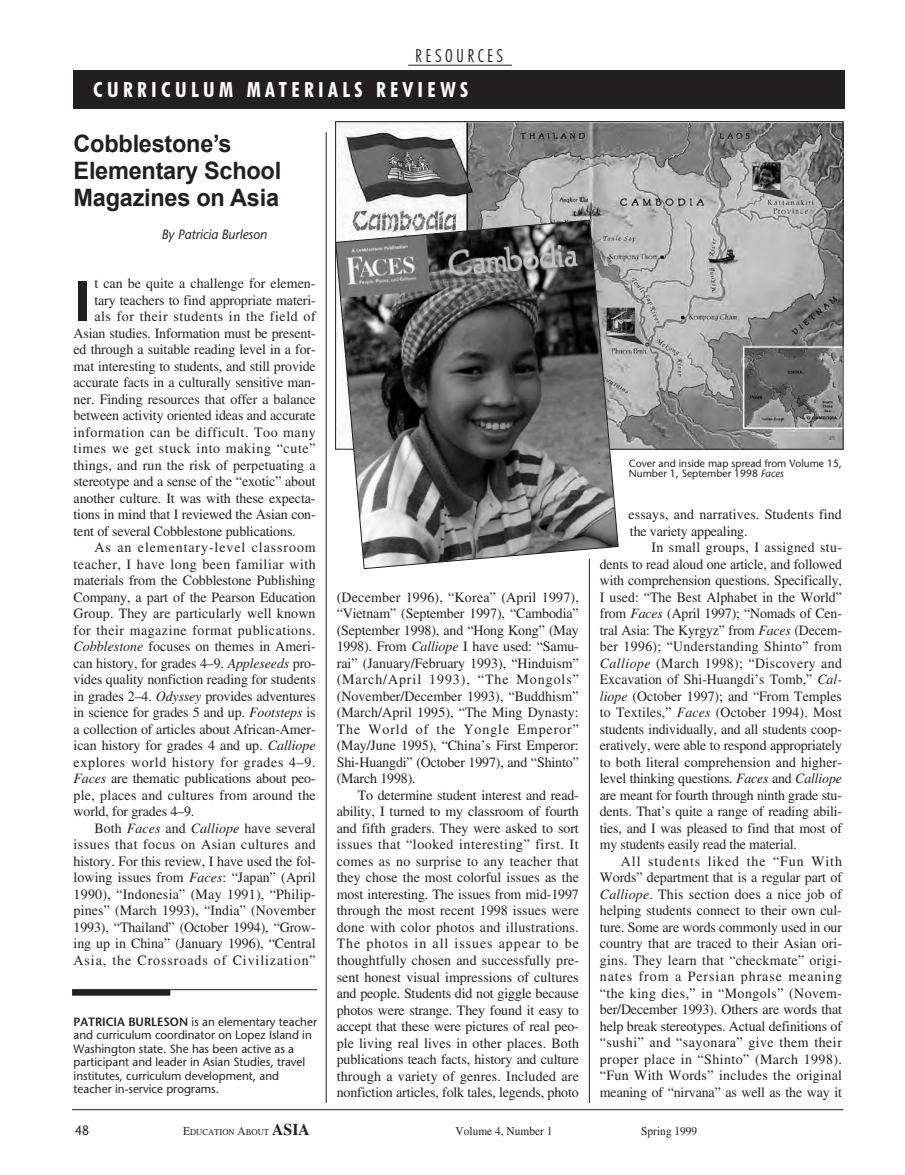
<style>
.page{position:relative;width:905px;height:1175px;background:#fff}
.page>*{position:absolute;margin:0;border:0;box-sizing:border-box;transform-origin:0 0}
.t1{font:800 55.2px "Futura BT";color:#231f20}
.t2{font:700 24px/27px "Arial";letter-spacing:-.01em;color:#231f20}
.t3{font:700 condensed 21px "Futura BT";letter-spacing:.21em;color:#fff}
.t4{font:300 condensed 18px "Futura BT";letter-spacing:.185em;color:#231f20}
.t5{font:14.25px/16.5px "EAA Times";letter-spacing:-.01em;color:#231f20;text-align:justify}
.t6{font:14.25px/16.5px "EAA Times";letter-spacing:.01em;color:#231f20}
.t7{font:14.25px "EAA Times";letter-spacing:.035em;color:#231f20}
.t8{font:14.25px "EAA Times";letter-spacing:.02em;color:#231f20}
.t9{font:14.25px "EAA Times";letter-spacing:.045em;color:#231f20}
.t10{font:14.25px "EAA Times";letter-spacing:.065em;color:#231f20}
.t11{font:14.25px "EAA Times";letter-spacing:.04em;color:#231f20}
.t12{font:italic 13.5px "Stone Sans";color:#231f20;scale:.95 1}
.t13{font:13.5px "Stone Sans";color:#231f20;scale:.9 1}
.t14{font:12px/13.5px "Stone Sans";color:#231f20}
.t15{font:12px "EAA Times";color:#231f20;scale:.95 1}
.t16{font:10.5px/10.5px "Stone Sans";color:#231f20}
.t17{font:9px "EAA Times";color:#231f20;scale:.95 1}
.s1{font-style:italic}
.s2{font-weight:600}
.s3{font-size:12px}
.s4{font-weight:700;font-size:16.5px}
</style>
<div class="page">
<div style="left:74px;top:70px;width:771px;height:39px;background:#231f20"></div>
<hr style="left:408px;top:65px;width:104px;height:1px;background:#231f20">
<hr style="left:72px;top:1109px;width:771px;height:1px;background:#231f20">
<hr style="left:326px;top:132px;width:1px;height:970px;background:#231f20">
<hr style="left:589px;top:559px;width:1px;height:543px;background:#231f20">
<img style="left:337px;top:123px;width:504px;height:324px">
<svg style="left:335px;top:219px;width:284px;height:350px;background:#717171"></svg>
<hr style="left:72px;top:989px;width:245px;height:1px;background:#231f20">
<div style="left:72px;top:989px;width:98px;height:6px;background:#231f20"></div>
<p class="t4" style="left:415px;top:45px;width:89px">RESOURCES</p>
<h3 class="t3" style="left:93px;top:76px;width:376px">CURRICULUM MATERIALS REVIEWS</h3>
<h2 class="t2" style="left:74px;top:130px;width:209px">Cobblestone’s<br>Elementary School<br>Magazines on Asia</h2>
<p class="t12" style="left:162px;top:226px;width:112px">By Patricia Burleson</p>
<h1 class="t1" style="left:74px;top:268px;width:19px">I</h1>
<p class="t5" style="left:94px;top:275px;width:223px">t can be quite a challenge for elemen-</p>
<p class="t5" style="left:94px;top:291px;width:223px">tary teachers to find appropriate materi-</p>
<p class="t11" style="left:94px;top:308px;width:223px">als for their students in the field of</p>
<p class="t5" style="left:74px;top:324px;width:244px">Asian studies. Information must be present-</p>
<p class="t5" style="left:74px;top:341px;width:244px">ed through a suitable reading level in a for-</p>
<p class="t5" style="left:74px;top:357px;width:244px">mat interesting to students, and still provide</p>
<p class="t5" style="left:74px;top:374px;width:244px">accurate facts in a culturally sensitive man-</p>
<p class="t5" style="left:74px;top:390px;width:244px">ner. Finding resources that offer a balance</p>
<p class="t5" style="left:74px;top:407px;width:244px">between activity oriented ideas and accurate</p>
<p class="t7" style="left:74px;top:424px;width:244px">information can be difficult. Too many</p>
<p class="t9" style="left:74px;top:440px;width:243px">times we get stuck into making “cute”</p>
<p class="t6" style="left:74px;top:456px;width:244px">things, and run the risk of perpetuating a</p>
<p class="t5" style="left:74px;top:473px;width:244px">stereotype and a sense of the “exotic” about</p>
<p class="t5" style="left:74px;top:489px;width:243px">another culture. It was with these expecta-</p>
<p class="t5" style="left:74px;top:506px;width:244px">tions in mind that I reviewed the Asian con-</p>
<p class="t5" style="left:74px;top:522px;width:224px">tent of several Cobblestone publications.</p>
<p class="t10" style="left:95px;top:539px;width:223px">As an elementary-level classroom</p>
<p class="t7" style="left:74px;top:556px;width:244px">teacher, I have long been familiar with</p>
<p class="t5" style="left:74px;top:572px;width:243px">materials from the Cobblestone Publishing</p>
<p class="t5" style="left:74px;top:588px;width:244px">Company, a part of the Pearson Education</p>
<p class="t6" style="left:74px;top:605px;width:243px">Group. They are particularly well known</p>
<p class="t7" style="left:74px;top:622px;width:243px">for their magazine format publications.</p>
<p class="t5" style="left:74px;top:638px;width:243px"><span class="s1">Cobblestone</span> focuses on themes in Ameri-</p>
<p class="t5" style="left:74px;top:654px;width:244px">can history, for grades 4–9. <span class="s1">Appleseeds</span> pro-</p>
<p class="t5" style="left:74px;top:671px;width:244px">vides quality nonfiction reading for students</p>
<p class="t5" style="left:74px;top:687px;width:244px">in grades 2–4. <span class="s1">Odyssey</span> provides adventures</p>
<p class="t5" style="left:74px;top:704px;width:244px">in science for grades 5 and up. <span class="s1">Footsteps</span> is</p>
<p class="t5" style="left:74px;top:720px;width:244px">a collection of articles about African-Amer-</p>
<p class="t5" style="left:74px;top:737px;width:244px">ican history for grades 4 and up. <span class="s1">Calliope</span></p>
<p class="t9" style="left:74px;top:754px;width:243px">explores world history for grades 4–9.</p>
<p class="t5" style="left:74px;top:770px;width:244px"><span class="s1">Faces</span> are thematic publications about peo-</p>
<p class="t8" style="left:74px;top:787px;width:244px">ple, places and cultures from around the</p>
<p class="t5" style="left:74px;top:803px;width:122px">world, for grades 4–9.</p>
<p class="t5" style="left:95px;top:819px;width:223px">Both <span class="s1">Faces</span> and <span class="s1">Calliope</span> have several</p>
<p class="t7" style="left:74px;top:836px;width:244px">issues that focus on Asian cultures and</p>
<p class="t5" style="left:74px;top:852px;width:244px">history. For this review, I have used the fol-</p>
<p class="t5" style="left:74px;top:869px;width:243px">lowing issues from <span class="s1">Faces</span>: “Japan” (April</p>
<p class="t8" style="left:74px;top:886px;width:244px">1990), “Indonesia” (May 1991), “Philip-</p>
<p class="t6" style="left:74px;top:902px;width:244px">pines” (March 1993), “India” (November</p>
<p class="t5" style="left:74px;top:918px;width:243px">1993), “Thailand” (October 1994), “Grow-</p>
<p class="t5" style="left:74px;top:935px;width:243px">ing up in China” (January 1996), “Central</p>
<p class="t10" style="left:74px;top:952px;width:244px">Asia, the Crossroads of Civilization”</p>
<p class="t14" style="left:74px;top:1014px;width:245px"><span class="s2">PATRICIA BURLESON</span> is an elementary teacher and curriculum coordinator on Lopez Island in Washington state. She has been active as a participant and leader in Asian Studies, travel institutes, curriculum development, and teacher in-service programs.</p>
<p class="t5" style="left:337px;top:588px;width:244px">(December 1996), “Korea” (April 1997), “Vietnam” (September 1997), “Cambodia” (September 1998), and “Hong Kong” (May 1998). From <span class="s1">Calliope</span> I have used: “Samu&shy;rai” (January/February 1993), “Hinduism” (March/April 1993), “The Mongols” (November/December 1993), “Buddhism” (March/April 1995), “The Ming Dynasty:<br>The World of the Yongle Emperor” (May/June 1995), “China’s First Emperor:<br>Shi-Huangdi” (October 1997), and “Shinto” (March 1998).</p>
<p class="t5" style="left:337px;top:786px;width:244px;text-indent:21px">To determine student interest and read&shy;ability, I turned to my classroom of fourth and fifth graders. They were asked to sort issues that “looked interesting” first. It comes as no surprise to any teacher that they chose the most colorful issues as the most interesting. The issues from mid-1997 through the most recent 1998 issues were done with color photos and illustrations.<br>The photos in all issues appear to be thoughtfully chosen and successfully pre&shy;sent honest visual impressions of cultures and people. Students did not giggle because photos were strange. They found it easy to accept that these were pictures of real peo&shy;ple living real lives in other places. Both publications teach facts, history and culture through a variety of genres. Included are nonfiction articles, folk tales, legends, photo</p>
<p class="t16" style="left:629px;top:458px;width:214px">Cover and inside map spread from Volume 15,<br>Number 1, September 1998 <span class="s1">Faces</span></p>
<p class="t6" style="left:628px;top:506px;width:215px">essays, and narratives. Students find the variety appealing.</p>
<p class="t5" style="left:600px;top:539px;width:244px;text-indent:52px">In small groups, I assigned stu&shy;dents to read aloud one article, and followed with comprehension questions. Specifically, I used: “The Best Alphabet in the World” from <span class="s1">Faces</span> (April 1997); “Nomads of Cen&shy;tral Asia: The Kyrgyz” from <span class="s1">Faces</span> (Decem&shy;ber 1996); “Understanding Shinto” from <span class="s1">Calliope</span> (March 1998); “Discovery and Excavation of Shi-Huangdi’s Tomb,” <span class="s1">Cal&shy;liope</span> (October 1997); and “From Temples to Textiles,” <span class="s1">Faces</span> (October 1994). Most students individually, and all students coop&shy;eratively, were able to respond appropriately to both literal comprehension and higher&shy;level thinking questions. <span class="s1">Faces</span> and <span class="s1">Calliope </span>are meant for fourth through ninth grade stu&shy;dents. That’s quite a range of reading abili&shy;ties, and I was pleased to find that most of my students easily read the material.</p>
<p class="t5" style="left:600px;top:852px;width:244px;text-indent:21px">All students liked the “Fun With Words” department that is a regular part of <span class="s1">Calliope</span>. This section does a nice job of helping students connect to their own cul&shy;ture. Some are words commonly used in our country that are traced to their Asian ori&shy;gins. They learn that “checkmate” origi&shy;nates from a Persian phrase meaning “the king dies,” in “Mongols” (Novem&shy;ber/December 1993). Others are words that help break stereotypes. Actual definitions of “sushi” and “sayonara” give them their proper place in “Shinto” (March 1998). “Fun With Words” includes the original meaning of “nirvana” as well as the way it</p>
<p class="t13" style="left:75px;top:1121px;width:17px">48</p>
<p class="t17" style="left:183px;top:1126px;width:135px"><span class="s3">E</span>DUCATION <span class="s3">A</span>BOUT <span class="s4">ASIA</span></p>
<p class="t15" style="left:455px;top:1124px;width:103px">Volume 4, Number 1</p>
<p class="t15" style="left:641px;top:1124px;width:61px">Spring 1999</p>
</div>
